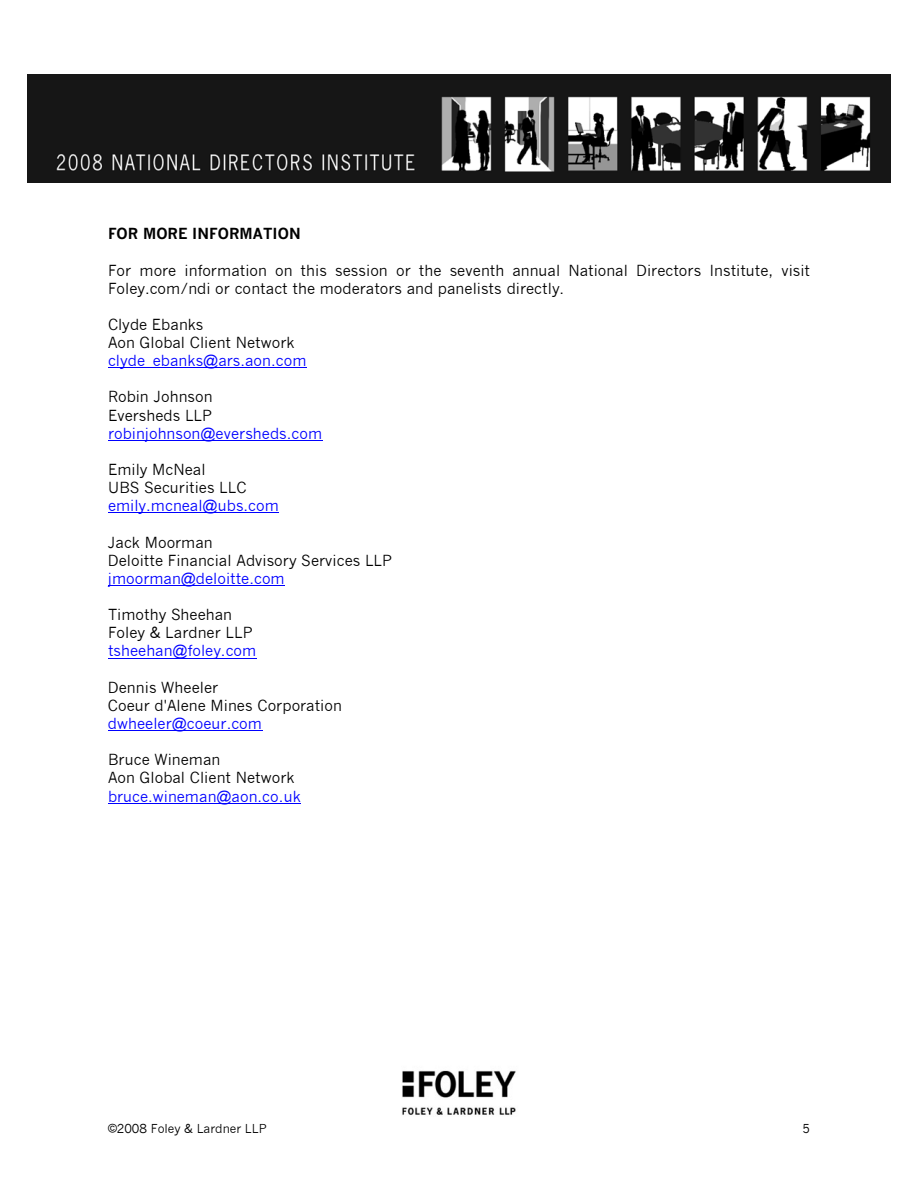
<style>
.page{position:relative;width:918px;height:1188px;background:#fff}
.page>*{position:absolute;margin:0;border:0;box-sizing:border-box;transform-origin:0 0}
.t1{font:15px/18.1px "News Gothic";letter-spacing:.005em;color:#000}
.t2{font:15px "News Gothic";color:#00f}
.t3{font:700 15px "News Gothic";color:#000}
.t4{font:12px "News Gothic";letter-spacing:-.005em;color:#000}
</style>
<div class="page">
<img style="left:402px;top:1070px;width:114px;height:45px">
<img style="left:27px;top:75px;width:864px;height:108px">
<hr style="left:108px;top:368px;width:199px;height:1px;background:#00f">
<hr style="left:108px;top:440px;width:214px;height:1px;background:#00f">
<hr style="left:108px;top:513px;width:171px;height:1px;background:#00f">
<hr style="left:108px;top:585px;width:177px;height:1px;background:#00f">
<hr style="left:108px;top:658px;width:148px;height:1px;background:#00f">
<hr style="left:108px;top:730px;width:154px;height:1px;background:#00f">
<hr style="left:108px;top:803px;width:193px;height:1px;background:#00f">
<p class="t3" style="left:108px;top:225px;width:194px">FOR MORE INFORMATION</p>
<p class="t1" style="left:108px;top:261px;width:704px">For more information on this session or the seventh annual National Directors Institute, visit<br>Foley.com/ndi or contact the moderators and panelists directly.</p>
<p class="t1" style="left:108px;top:315px;width:188px">Clyde Ebanks<br>Aon Global Client Network</p>
<p class="t2" style="left:108px;top:352px;width:200px">clyde_ebanks@ars.aon.com</p>
<p class="t1" style="left:108px;top:388px;width:106px">Robin Johnson<br>Eversheds LLP</p>
<p class="t2" style="left:108px;top:424px;width:216px">robinjohnson@eversheds.com</p>
<p class="t1" style="left:108px;top:460px;width:140px">Emily McNeal<br>UBS Securities LLC</p>
<p class="t2" style="left:108px;top:497px;width:172px">emily.mcneal@ubs.com</p>
<p class="t1" style="left:108px;top:533px;width:286px">Jack Moorman<br>Deloitte Financial Advisory Services LLP</p>
<p class="t2" style="left:108px;top:569px;width:178px">jmoorman@deloitte.com</p>
<p class="t1" style="left:108px;top:605px;width:146px">Timothy Sheehan<br>Foley &amp; Lardner LLP</p>
<p class="t2" style="left:108px;top:642px;width:150px">tsheehan@foley.com</p>
<p class="t1" style="left:108px;top:678px;width:235px">Dennis Wheeler<br>Coeur d'Alene Mines Corporation</p>
<p class="t2" style="left:108px;top:714px;width:155px">dwheeler@coeur.com</p>
<p class="t1" style="left:108px;top:750px;width:188px">Bruce Wineman<br>Aon Global Client Network</p>
<p class="t2" style="left:108px;top:787px;width:194px">bruce.wineman@aon.co.uk</p>
<p class="t4" style="left:108px;top:1121px;width:160px">©2008 Foley &amp; Lardner LLP</p>
<p class="t4" style="left:802px;top:1121px;width:9px">5</p>
</div>
